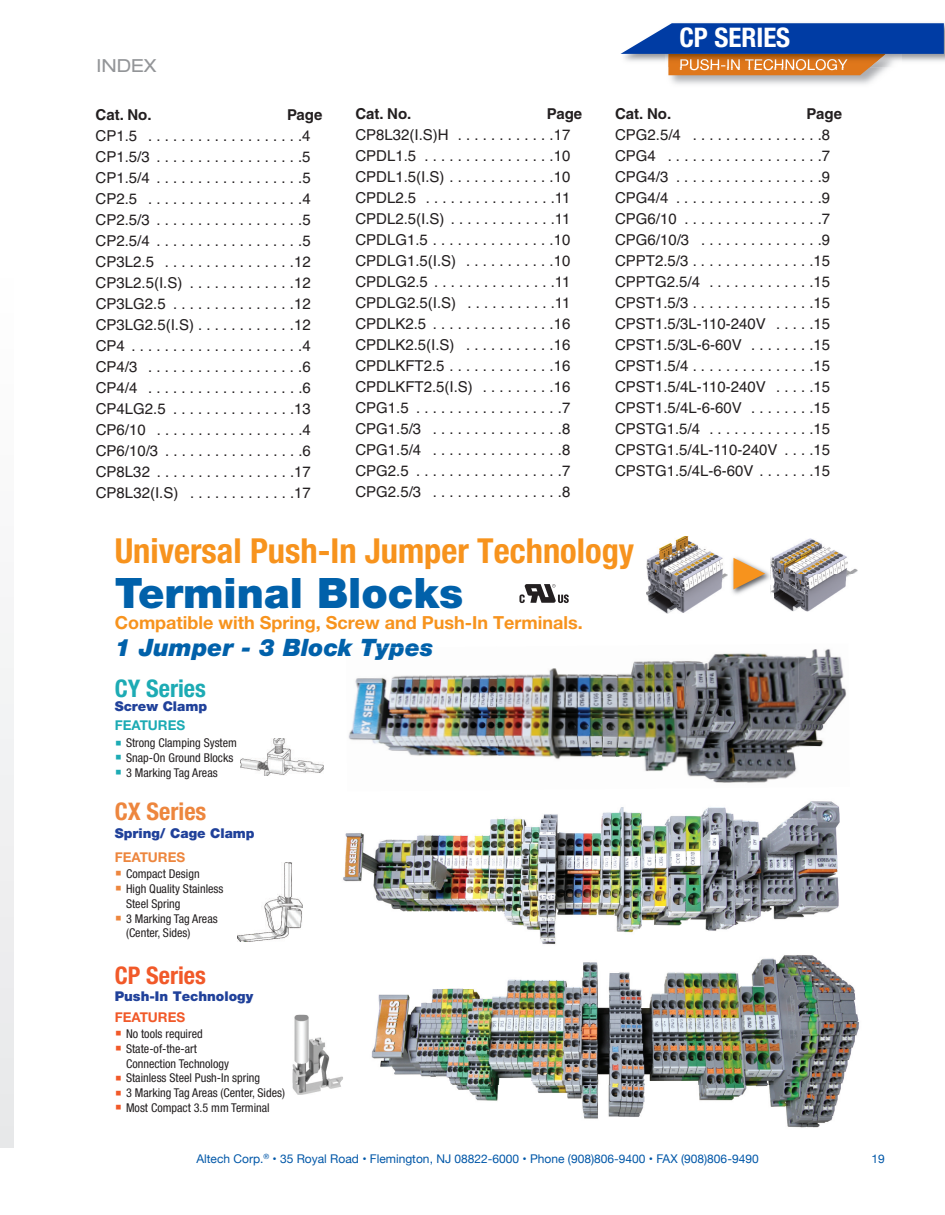
<style>
.page{position:relative;width:945px;height:1215px;background:#fff}
.page>*{position:absolute;margin:0;border:0;box-sizing:border-box;transform-origin:0 0}
.t1{font:900 42px "Helvetica Neue";color:#0161aa}
.t2{font:700 condensed 34.5px "Helvetica Neue";color:#f7931d}
.t3{font:700 condensed 27px "Helvetica Neue";color:#fff}
.t4{font:700 condensed 24.3px "Helvetica Neue";color:#1dabb4}
.t5{font:700 condensed 24.3px "Helvetica Neue";color:#ed863e}
.t6{font:700 condensed 24.3px "Helvetica Neue";color:#f15929}
.t7{font:italic 900 24px "Helvetica Neue";color:#0161aa}
.t8{font:700 18px "Helvetica Neue";color:#f7931d}
.t9{font:expanded 18px "Helvetica Neue";color:#939598}
.t10{font:15px/21px "Helvetica";color:#231f20;text-align:justify}
.t11{font:700 15px "Helvetica";color:#231f20}
.t12{font:15px "Helvetica Neue";color:#fff}
.t13{font:900 13.5px "Helvetica Neue";color:#20419a}
.t14{font:700 13.5px "Helvetica Neue";color:#1dabb4}
.t15{font:700 13.5px "Helvetica Neue";color:#ed863e}
.t16{font:700 13.5px "Helvetica Neue";color:#f15929}
.t17{font:condensed 12.15px/14.9px "Helvetica Neue";color:#231f20}
.t18{font:12px "Helvetica Neue";color:#0157a8}
.s1{color:#1dabb4}
.s2{color:#ed863e}
.s3{color:#f15929}
</style>
<div class="page">
<svg style="left:621px;top:23px;width:323px;height:52px;background:#657094"></svg>
<img style="left:343px;top:801px;width:497px;height:143px">
<img style="left:371px;top:955px;width:488px;height:173px">
<img style="left:348px;top:661px;width:299px;height:111px">
<img style="left:647px;top:653px;width:151px;height:130px">
<img style="left:798px;top:649px;width:49px;height:98px">
<img style="left:240px;top:739px;width:83px;height:37px">
<svg style="left:519px;top:584px;width:50px;height:19px"></svg>
<img style="left:238px;top:863px;width:65px;height:79px">
<img style="left:646px;top:536px;width:81px;height:78px">
<img style="left:774px;top:538px;width:84px;height:73px">
<img style="left:731px;top:557px;width:43px;height:37px">
<svg style="left:733px;top:558px;width:32px;height:31px"></svg>
<img style="left:293px;top:1015px;width:50px;height:80px">
<p class="t9" style="left:96px;top:60px;width:62px">INDEX</p>
<p class="t11" style="left:96px;top:109px;width:58px">Cat. No.</p>
<p class="t11" style="left:287px;top:109px;width:37px">Page</p>
<p class="t10" style="left:96px;top:125px;width:217px">CP1.5 ...................4<br>CP1.5/3 ..................5<br>CP1.5/4 ..................5<br>CP2.5 ...................4<br>CP2.5/3 ..................5<br>CP2.5/4 ..................5<br>CP3L2.5 ................12<br>CP3L2.5(I.S) . . . . . . . . . . . . .12<br>CP3LG2.5 ...............12<br>CP3LG2.5(I.S) . . . . . . . . . . . .12<br>CP4 .....................4<br>CP4/3 ...................6<br>CP4/4 ...................6<br>CP4LG2.5 ...............13<br>CP6/10 ..................4<br>CP6/10/3 .................6<br>CP8L32 .................17<br>CP8L32(I.S) .............17</p>
<p class="t11" style="left:355px;top:108px;width:58px">Cat. No.</p>
<p class="t11" style="left:547px;top:108px;width:37px">Page</p>
<p class="t10" style="left:355px;top:124px;width:217px">CP8L32(I.S)H . . . . . . . . . . . .17<br>CPDL1.5 . . . . . . . . . . . . . . . .10<br>CPDL1.5(I.S) . . . . . . . . . . . . .10<br>CPDL2.5 . . . . . . . . . . . . . . . .11<br>CPDL2.5(I.S) . . . . . . . . . . . . .11<br>CPDLG1.5 . . . . . . . . . . . . . . .10<br>CPDLG1.5(I.S) . . . . . . . . . . .10<br>CPDLG2.5 . . . . . . . . . . . . . . .11<br>CPDLG2.5(I.S) . . . . . . . . . . .11<br>CPDLK2.5 . . . . . . . . . . . . . . .16<br>CPDLK2.5(I.S) . . . . . . . . . . .16<br>CPDLKFT2.5 . . . . . . . . . . . . .16<br>CPDLKFT2.5(I.S) . . . . . . . . .16<br>CPG1.5 . . . . . . . . . . . . . . . . . .7<br>CPG1.5/3 . . . . . . . . . . . . . . . .8<br>CPG1.5/4 . . . . . . . . . . . . . . . .8<br>CPG2.5 . . . . . . . . . . . . . . . . . .7<br>CPG2.5/3 . . . . . . . . . . . . . . . .8</p>
<h3 class="t3" style="left:679px;top:28px;width:112px">CP SERIES</h3>
<p class="t12" style="left:679px;top:59px;width:170px">PUSH-IN TECHNOLOGY</p>
<p class="t11" style="left:615px;top:108px;width:58px">Cat. No.</p>
<p class="t11" style="left:807px;top:108px;width:37px">Page</p>
<p class="t10" style="left:615px;top:124px;width:217px">CPG2.5/4 . . . . . . . . . . . . . . . .8<br>CPG4 . . . . . . . . . . . . . . . . . . .7<br>CPG4/3 . . . . . . . . . . . . . . . . . .9<br>CPG4/4 . . . . . . . . . . . . . . . . . .9<br>CPG6/10 . . . . . . . . . . . . . . . . .7<br>CPG6/10/3 . . . . . . . . . . . . . . .9<br>CPPT2.5/3 . . . . . . . . . . . . . . .15<br>CPPTG2.5/4 . . . . . . . . . . . . .15<br>CPST1.5/3 . . . . . . . . . . . . . . .15<br>CPST1.5/3L-110-240V . . . . .15<br>CPST1.5/3L-6-60V . . . . . . . .15<br>CPST1.5/4 . . . . . . . . . . . . . . .15<br>CPST1.5/4L-110-240V . . . . .15<br>CPST1.5/4L-6-60V . . . . . . . .15<br>CPSTG1.5/4 . . . . . . . . . . . . .15<br>CPSTG1.5/4L-110-240V . . . .15<br>CPSTG1.5/4L-6-60V . . . . . . .15</p>
<h2 class="t2" style="left:115px;top:538px;width:521px">Universal Push-In Jumper Technology</h2>
<h1 class="t1" style="left:115px;top:578px;width:350px">Terminal Blocks</h1>
<h3 class="t7" style="left:115px;top:639px;width:320px">1 Jumper - 3 Block Types</h3>
<h3 class="t4" style="left:115px;top:680px;width:93px">CY Series</h3>
<p class="t13" style="left:115px;top:702px;width:94px">Screw Clamp</p>
<p class="t17" style="left:115px;top:737px;width:124px"><span class="s1">▪</span> Strong Clamping System</p>
<p class="t17" style="left:115px;top:751px;width:120px"><span class="s1">▪</span> Snap-On Ground Blocks</p>
<p class="t17" style="left:115px;top:766px;width:105px"><span class="s1">▪</span> 3 Marking Tag Areas</p>
<p class="t8" style="left:115px;top:616px;width:470px">Compatible with Spring, Screw and Push-In Terminals.</p>
<p class="t14" style="left:115px;top:721px;width:72px">FEATURES</p>
<h3 class="t5" style="left:115px;top:803px;width:93px">CX Series</h3>
<p class="t13" style="left:115px;top:829px;width:142px">Spring/ Cage Clamp</p>
<p class="t15" style="left:115px;top:852px;width:72px">FEATURES</p>
<p class="t17" style="left:115px;top:867px;width:86px"><span class="s2">▪</span> Compact Design</p>
<p class="t17" style="left:126px;top:882px;width:99px;text-indent:-11px"><span class="s2">▪</span> High Quality Stainless<br>Steel Spring</p>
<p class="t17" style="left:126px;top:912px;width:93px;text-indent:-11px"><span class="s2">▪</span> 3 Marking Tag Areas (Center, Sides)</p>
<h3 class="t6" style="left:115px;top:966px;width:93px">CP Series</h3>
<p class="t13" style="left:115px;top:991px;width:140px">Push-In Technology</p>
<p class="t16" style="left:115px;top:1012px;width:72px">FEATURES</p>
<p class="t17" style="left:115px;top:1027px;width:90px"><span class="s3">▪</span> No tools required</p>
<p class="t17" style="left:126px;top:1042px;width:105px;text-indent:-11px"><span class="s3">▪</span> State-of-the-art<br>Connection Technology</p>
<p class="t17" style="left:115px;top:1072px;width:147px"><span class="s3">▪</span> Stainless Steel Push-In spring</p>
<p class="t17" style="left:115px;top:1087px;width:172px"><span class="s3">▪</span> 3 Marking Tag Areas (Center, Sides)</p>
<p class="t17" style="left:115px;top:1101px;width:157px"><span class="s3">▪</span> Most Compact 3.5 mm Terminal</p>
<p class="t18" style="left:196px;top:1152px;width:564px">Altech Corp.<sup>®</sup> • 35 Royal Road • Flemington, NJ 08822-6000 • Phone (908)806-9400 • FAX (908)806-9490</p>
<p class="t18" style="left:871px;top:1152px;width:15px">19</p>
</div>
